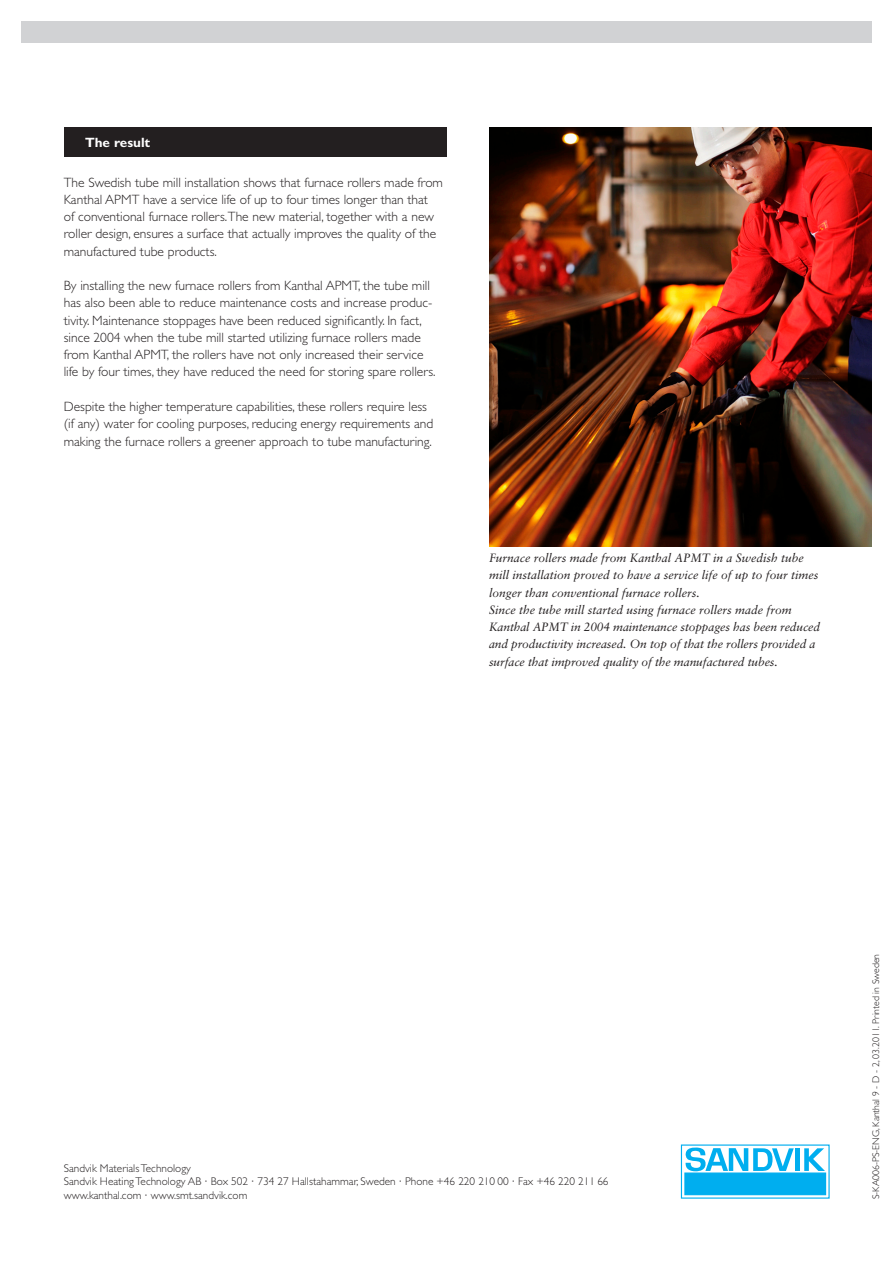
<style>
.page{position:relative;width:893px;height:1263px;background:#fff}
.page>*{position:absolute;margin:0;border:0;box-sizing:border-box;transform-origin:0 0}
.Brödtext{font:300 13.5px/17.2px "Gill Sans";color:#231f20}
.Mellanrubrik{font:700 13.5px "Gill Sans MT Pro";color:#fff}
.Bildtext{font:italic 12px/17.2px "Sabon";color:#231f20}
.t1{font:300 11.25px/13.5px "Gill Sans";color:#231f20}
.t2{font:300 9.75px "Gill Sans";color:#231f20}
</style>
<div class="page">
<div style="left:21px;top:21px;width:851px;height:22px;background:#d1d2d4"></div>
<svg style="left:681px;top:1144px;width:149px;height:55px"></svg>
<div style="left:685px;top:1173px;width:141px;height:22px;background:#00aeef"></div>
<div style="left:684px;top:1172px;width:142px;height:23px;border:1px solid #00aeef"></div>
<hr style="left:795px;top:1148px;width:4px;height:23px;background:#00aeef">
<svg style="left:804px;top:1148px;width:21px;height:23px"></svg>
<svg style="left:685px;top:1147px;width:109px;height:24px"></svg>
<img style="left:489px;top:128px;width:383px;height:418px">
<div style="left:64px;top:128px;width:382px;height:29px;background:#231f20"></div>
<p class="Mellanrubrik" style="left:85px;top:134px;width:67px">The result</p>
<p class="Brödtext" style="left:64px;top:174px;width:381px">The Swedish tube mill installation shows that furnace rollers made from Kanthal APMT have a service life of up to four times longer than that<br>of conventional furnace rollers.The new material, together with a new roller design, ensures a surface that actually improves the quality of the manufactured tube products.</p>
<p class="Brödtext" style="left:64px;top:277px;width:373px">By installing the new furnace rollers from Kanthal APMT, the tube mill has also been able to reduce maintenance costs and increase produc&shy;tivity. Maintenance stoppages have been reduced significantly. In fact, since 2004 when the tube mill started utilizing furnace rollers made from Kanthal APMT, the rollers have not only increased their service life by four times, they have reduced the need for storing spare rollers.</p>
<p class="Brödtext" style="left:64px;top:398px;width:371px">Despite the higher temperature capabilities, these rollers require less (if any) water for cooling purposes, reducing energy requirements and making the furnace rollers a greener approach to tube manufacturing.</p>
<p class="Bildtext" style="left:489px;top:549px;width:331px">Furnace rollers made from Kanthal APMT in a Swedish tube mill installation proved to have a service life of up to four times longer than conventional furnace rollers.</p>
<p class="Bildtext" style="left:489px;top:601px;width:333px">Since the tube mill started using furnace rollers made from Kanthal APMT in 2004 maintenance stoppages has been reduced and productivity increased. On top of that the rollers provided a surface that improved quality of the manufactured tubes.</p>
<p class="t1" style="left:64px;top:1161px;width:129px">Sandvik Materials Technology</p>
<p class="t1" style="left:64px;top:1175px;width:546px">Sandvik Heating Technology AB · Box 502 · 734 27 Hallstahammar, Sweden · Phone +46 220 210 00 · Fax +46 220 211 66 www.kanthal.com · www.smt.sandvik.com</p>
<p class="t2" style="left:870px;top:1199px;width:247px;rotate:-90deg">S-KA006-PS-ENG, Kanthal 9 - D - 2, 03.2011. Printed in Sweden</p>
</div>
